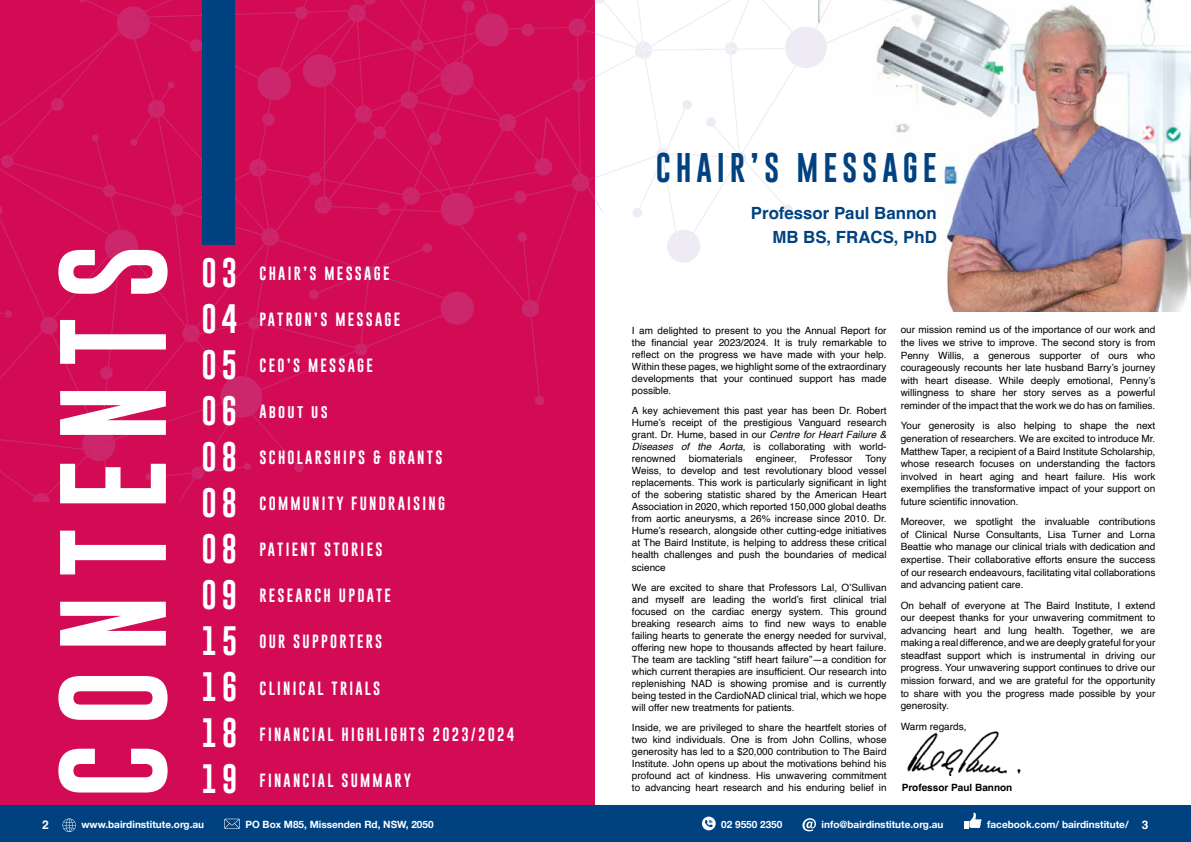
<style>
.page{position:relative;width:1191px;height:842px;background:#fff}
.page>*{position:absolute;margin:0;border:0;box-sizing:border-box;transform-origin:0 0}
.t1{font:110.4px "Gobold";letter-spacing:.16em;color:#fff}
.t2{font:30.3px "Gobold";letter-spacing:.16em;color:#004280}
.t3{font:700 16.8px/24px "Helvetica";color:#004280;text-align:right}
.t4{font:14px "Gobold";letter-spacing:.16em;color:#fff}
.t5{font:700 12px "Helvetica";color:#fff}
.t6{font:10px/12.6px "Helvetica";color:#000;text-align:justify}
.t7{font:700 10px "Helvetica Neue";color:#fff}
.t8{font:700 10px "Helvetica";color:#000}
.s1{font-size:30px}
.s2{font-style:italic}
.s3{font-family:"Helvetica";font-size:12px}
</style>
<div class="page">
<div style="left:0;top:0;width:595px;height:806px;background:#d30b55"></div>
<div style="left:0;top:806px;width:1191px;height:36px;background:#004280"></div>
<svg style="left:62px;top:818px;width:14px;height:14px"></svg>
<svg style="left:224px;top:819px;width:16px;height:10px"></svg>
<div style="left:702px;top:817px;width:13px;height:13px;background:#fff;border-radius:50%"></div>
<svg style="left:705px;top:820px;width:7px;height:7px"></svg>
<svg style="left:802px;top:818px;width:14px;height:13px"></svg>
<svg style="left:964px;top:813px;width:17px;height:15px"></svg>
<svg style="left:0;top:0;width:818px;height:502px"></svg>
<img style="left:818px;top:0;width:373px;height:312px">
<img style="left:907px;top:731px;width:114px;height:44px">
<div style="left:202px;top:0;width:33px;height:244px;background:#004280"></div>
<h1 class="t1" style="left:42px;top:798px;width:556px;rotate:-90deg">CONTENTS</h1>
<h3 class="t4" style="left:201px;top:265px;width:189px"><span class="s1">03</span> CHAIR’S MESSAGE</h3>
<h3 class="t4" style="left:201px;top:311px;width:200px"><span class="s1">04</span> PATRON’S MESSAGE</h3>
<h3 class="t4" style="left:201px;top:357px;width:173px"><span class="s1">05</span> CEO’S MESSAGE</h3>
<h3 class="t4" style="left:201px;top:403px;width:128px"><span class="s1">06</span> About us</h3>
<h3 class="t4" style="left:201px;top:449px;width:242px"><span class="s1">08</span> SCHOLARSHIPS &amp; GRANTS</h3>
<h3 class="t4" style="left:201px;top:495px;width:245px"><span class="s1">08</span> COMMUNITY FUNDRAISING</h3>
<h3 class="t4" style="left:201px;top:541px;width:182px"><span class="s1">08</span> PATIENT STORIES</h3>
<h3 class="t4" style="left:201px;top:587px;width:191px"><span class="s1">09</span> RESEARCH UPDATE</h3>
<h3 class="t4" style="left:201px;top:633px;width:182px"><span class="s1">15</span> OUR SUPPORTERS</h3>
<h3 class="t4" style="left:201px;top:679px;width:180px"><span class="s1">16</span> CLINICAL TRIALS</h3>
<h3 class="t4" style="left:201px;top:725px;width:314px"><span class="s1">18</span> FINANCIAL HIGHLIGHTS 2023/2024</h3>
<h3 class="t4" style="left:201px;top:771px;width:211px"><span class="s1">19</span> FINANCIAL SUMMARY</h3>
<h2 class="t2" style="left:656px;top:148px;width:282px">CHAIR’S MESSAGE</h2>
<h3 class="t3" style="left:751px;top:203px;width:187px">Professor Paul Bannon<br>MB BS, FRACS, PhD</h3>
<p class="t6" style="left:632px;top:324px;width:256px;line-height:12px">I am delighted to present to you the Annual Report for the financial year 2023/2024. It is truly remarkable to reflect on the progress we have made with your help.<br>Within these pages, we highlight some of the extraordinary developments that your continued support has made possible.</p>
<p class="t6" style="left:632px;top:405px;width:256px;line-height:12px">A key achievement this past year has been Dr. Robert Hume’s receipt of the prestigious Vanguard research grant. Dr. Hume, based in our <span class="s2">Centre for Heart Failure &amp; Diseases of the Aorta</span>, is collaborating with world&shy;renowned</p>
<p class="t6" style="left:689px;top:452px;width:55px">biomaterials</p>
<p class="t6" style="left:755px;top:452px;width:43px">engineer,</p>
<p class="t6" style="left:810px;top:452px;width:44px">Professor</p>
<p class="t6" style="left:632px;top:453px;width:256px;line-height:12px;text-indent:233px">Tony Weiss, to develop and test revolutionary blood vessel replacements. This work is particularly significant in light of the sobering statistic shared by the American Heart Association in 2020, which reported 150,000 global deaths from aortic aneurysms, a 26% increase since 2010. Dr.<br>Hume’s research, alongside other cutting-edge initiatives at The Baird Institute, is helping to address these critical health challenges and push the boundaries of medical science</p>
<p class="t6" style="left:632px;top:581px;width:256px;line-height:12.1px">We are excited to share that Professors Lal, O’Sullivan and myself are leading the world’s first clinical trial focused on the cardiac energy system. This ground breaking research aims to find new ways to enable failing hearts to generate the energy needed for survival, offering new hope to thousands affected by heart failure.<br>The team are tackling “stiff heart failure”—a condition for which current therapies are insufficient. Our research into replenishing NAD is showing promise and is currently being tested in the CardioNAD clinical trial, which we hope will offer new treatments for patients.</p>
<p class="t6" style="left:632px;top:722px;width:256px;line-height:12.1px">Inside, we are privileged to share the heartfelt stories of two kind individuals. One is from John Collins, whose generosity has led to a $20,000 contribution to The Baird Institute. John opens up about the motivations behind his profound act of kindness. His unwavering commitment to advancing heart research and his enduring belief in</p>
<p class="t6" style="left:900px;top:324px;width:256px">our mission remind us of the importance of our work and the lives we strive to improve. The second story is from Penny Willis, a generous supporter of ours who courageously recounts her late husband Barry’s journey with heart disease. While deeply emotional, Penny’s willingness to share her story serves as a powerful reminder of the impact that the work we do has on families.</p>
<p class="t6" style="left:900px;top:420px;width:256px">Your generosity is also helping to shape the next generation of researchers. We are excited to introduce Mr.<br>Matthew Taper, a recipient of a Baird Institute Scholarship, whose research focuses on understanding the factors involved in heart aging and heart failure. His work exemplifies the transformative impact of your support on future scientific innovation.</p>
<p class="t6" style="left:900px;top:516px;width:256px">Moreover, we spotlight the invaluable contributions of Clinical Nurse Consultants, Lisa Turner and Lorna Beattie who manage our clinical trials with dedication and expertise. Their collaborative efforts ensure the success of our research endeavours, facilitating vital collaborations and advancing patient care.</p>
<p class="t6" style="left:900px;top:599px;width:256px">On behalf of everyone at The Baird Institute, I extend our deepest thanks for your unwavering commitment to advancing heart and lung health. Together, we are making a real difference, and we are deeply grateful for your steadfast support which is instrumental in driving our progress. Your unwavering support continues to drive our mission forward, and we are grateful for the opportunity to share with you the progress made possible by your generosity.</p>
<p class="t6" style="left:900px;top:720px;width:67px">Warm regards,</p>
<p class="t8" style="left:901px;top:782px;width:112px">Professor Paul Bannon</p>
<p class="t5" style="left:42px;top:818px;width:8px">2</p>
<p class="t7" style="left:81px;top:816px;width:124px">www.bairdinstitute.org.au</p>
<p class="t7" style="left:245px;top:816px;width:190px">PO Box M85, Missenden Rd, NSW, 2050</p>
<p class="t7" style="left:721px;top:817px;width:63px">02 9550 2350</p>
<p class="t7" style="left:821px;top:817px;width:123px">info@bairdinstitute.org.au</p>
<p class="t7" style="left:987px;top:817px;width:163px">facebook.com/ bairdinstitute/ <span class="s3">3</span></p>
</div>
